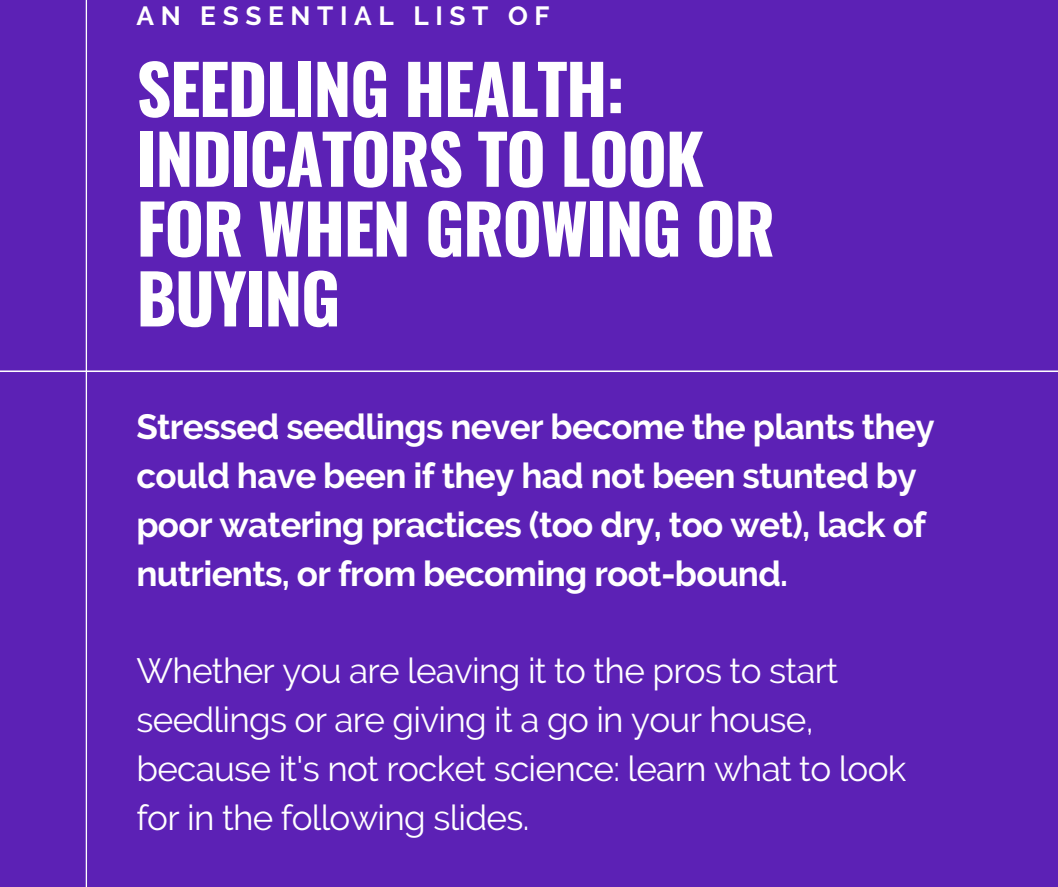
<style>
.page{position:relative;width:1058px;height:887px;background:#fff}
.page>*{position:absolute;margin:0;border:0;box-sizing:border-box;transform-origin:0 0}
.t1{font:700 67.95px/69.8px "Oswald";letter-spacing:-.025em;color:#fff}
.t2{font:700 34.95px/48.8px "Raleway";letter-spacing:-.02em;color:#fff}
.t3{font:34.95px/48.8px "Raleway";letter-spacing:-.02em;color:#fff}
.t4{font:700 26.25px "Raleway";letter-spacing:.25em;color:#fff}
</style>
<div class="page">
<div style="left:0;top:0;width:1058px;height:886px;background:#5c21b5"></div>
<p class="t4" style="left:136px;top:0;width:414px">AN ESSENTIAL LIST OF</p>
<h1 class="t1" style="left:136px;top:51px;width:640px">SEEDLING HEALTH:<br>INDICATORS TO LOOK<br>FOR WHEN GROWING OR<br>BUYING</h1>
<p class="t2" style="left:136px;top:402px;width:799px">Stressed seedlings never become the plants they could have been if they had not been stunted by poor watering practices (too dry, too wet), lack of nutrients, or from becoming root-bound.</p>
<p class="t3" style="left:136px;top:646px;width:771px">Whether you are leaving it to the pros to start seedlings or are giving it a go in your house, because it's not rocket science: learn what to look for in the following slides.</p>
</div>
